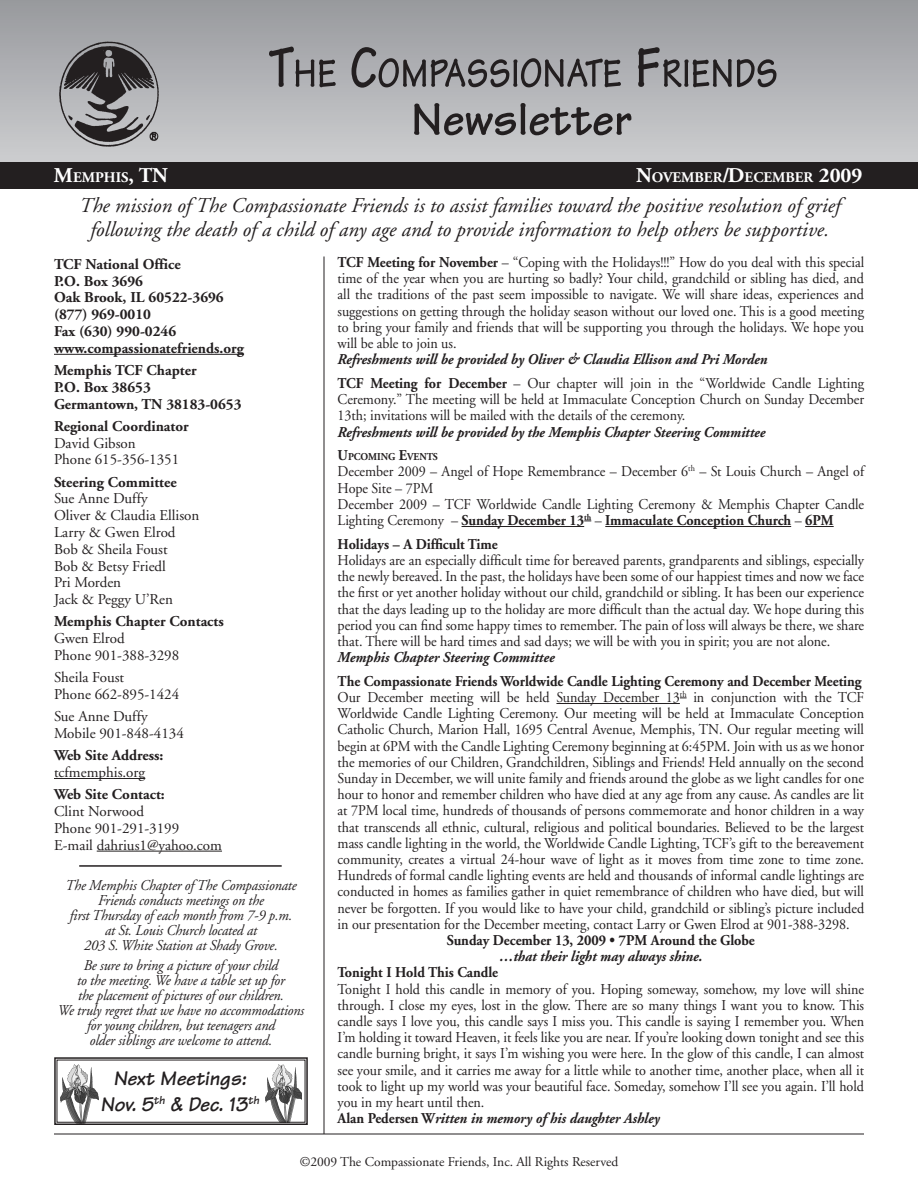
<style>
.page{position:relative;width:918px;height:1188px;background:#fff}
.page>*{position:absolute;margin:0;border:0;box-sizing:border-box;transform-origin:0 0}
.t1{font:italic 21px/24px "Adobe Garamond";color:#231f20;text-align:center}
.t2{font:italic 700 21px/25.5px "Tekton";color:#231f20;text-align:center}
.t3{font:15px/16.2px "Adobe Garamond";letter-spacing:-.005em;color:#231f20;scale:.94 1}
.t4{font:italic 15px/15px "Adobe Garamond";letter-spacing:-.01em;color:#231f20;text-align:center;scale:.95 1}
.t5{font:15px/16.8px "Adobe Garamond";letter-spacing:-.005em;color:#231f20}
.t6{font:italic 700 15px/23.7px "Adobe Garamond";letter-spacing:-.005em;color:#231f20;scale:.94 1}
.t7{font:700 15px/16.8px "Adobe Garamond";color:#231f20}
.t8{font:700 15px "Adobe Garamond";color:#231f20;scale:.94 1}
.t9{font:700 14.7px "Adobe Garamond";color:#fff}
.t10{font:13.5px "Adobe Garamond";color:#231f20}
.t11{font:700 10.5px "Adobe Garamond";letter-spacing:-.005em;color:#231f20;scale:.94 1}
.s1{font-size:21px}
.s2{font-weight:700}
.s3{font-style:normal}
.s4{font-weight:400;font-style:normal}
.s5{font-size:15px}
.s6{font-weight:700;font-style:italic}
</style>
<div class="page">
<div style="left:0;top:0;width:918px;height:176px;background:linear-gradient(to bottom,#98999d,#d1d1d4)"></div>
<hr style="left:54px;top:354px;width:190px;height:1px;background:#231f20">
<hr style="left:54px;top:778px;width:91px;height:1px;background:#231f20">
<hr style="left:97px;top:851px;width:125px;height:1px;background:#231f20">
<div style="left:0;top:162px;width:918px;height:27px;background:#231f20"></div>
<img style="left:33px;top:32px;width:151px;height:118px">
<svg style="left:269px;top:47px;width:507px;height:41px;background:#8a8a8d"></svg>
<svg style="left:414px;top:103px;width:217px;height:32px;background:#89888a"></svg>
<hr style="left:324px;top:256px;width:1px;height:878px;background:#231f20">
<hr style="left:79px;top:865px;width:203px;height:2px;background:#231f20">
<svg style="left:54px;top:1057px;width:254px;height:68px"></svg>
<div style="left:57px;top:1060px;width:248px;height:63px;border:1px solid #231f20"></div>
<hr style="left:54px;top:1134px;width:810px;height:1px;background:#231f20">
<hr style="left:462px;top:526px;width:122px;height:1px;background:#231f20">
<hr style="left:605px;top:526px;width:186px;height:1px;background:#231f20">
<svg style="left:805px;top:526px;width:29px;height:1px"></svg>
<hr style="left:556px;top:703px;width:124px;height:1px;background:#231f20">
<p class="t9" style="left:54px;top:169px;width:116px"><span class="s1">M</span>EMPHIS<span class="s1">, TN</span></p>
<p class="t9" style="left:636px;top:169px;width:228px"><span class="s1">N</span>OVEMBER<span class="s1">/D</span>ECEMBER <span class="s1">2009</span></p>
<h1 class="t1" style="left:78px;top:194px;width:763px">The mission of The Compassionate Friends is to assist families toward the positive resolution of grief following the death of a child of any age and to provide information to help others be supportive.</h1>
<p class="t7" style="left:54px;top:256px;width:192px">TCF National Office<br>P.O. Box 3696<br>Oak Brook, IL 60522-3696 (877) 969-0010<br>Fax (630) 990-0246 www.compassionatefriends.org</p>
<p class="t7" style="left:54px;top:362px;width:189px">Memphis TCF Chapter<br>P.O. Box 38653<br>Germantown, TN 38183-0653</p>
<p class="t7" style="left:54px;top:418px;width:136px">Regional Coordinator</p>
<p class="t5" style="left:54px;top:435px;width:127px">David Gibson<br>Phone 615-356-1351</p>
<p class="t7" style="left:54px;top:474px;width:124px">Steering Committee</p>
<p class="t5" style="left:54px;top:491px;width:147px">Sue Anne Duffy<br>Oliver &amp; Claudia Ellison<br>Larry &amp; Gwen Elrod<br>Bob &amp; Sheila Foust<br>Bob &amp; Betsy Friedl<br>Pri Morden<br>Jack &amp; Peggy U’Ren</p>
<p class="t7" style="left:54px;top:614px;width:171px">Memphis Chapter Contacts</p>
<p class="t5" style="left:54px;top:630px;width:127px">Gwen Elrod<br>Phone 901-388-3298</p>
<p class="t5" style="left:54px;top:669px;width:127px">Sheila Foust<br>Phone 662-895-1424</p>
<p class="t5" style="left:54px;top:708px;width:131px">Sue Anne Duffy<br>Mobile 901-848-4134</p>
<p class="t7" style="left:54px;top:747px;width:111px">Web Site Address:</p>
<p class="t5" style="left:54px;top:764px;width:93px">tcfmemphis.org</p>
<p class="t7" style="left:54px;top:786px;width:112px">Web Site Contact:</p>
<p class="t5" style="left:54px;top:803px;width:170px">Clint Norwood<br>Phone 901-291-3199<br>E-mail dahrius1@yahoo.com</p>
<p class="t4" style="left:65px;top:878px;width:245px">The Memphis Chapter of The Compassionate Friends conducts meetings on the<br>first Thursday of each month from 7-9 p.m. at St. Louis Church located at<br>203 S. White Station at Shady Grove.</p>
<p class="t4" style="left:57px;top:959px;width:261px">Be sure to bring a picture of your child<br>to the meeting. We have a table set up for<br>the placement of pictures of our children.<br>We truly regret that we have no accommodations for young children, but teenagers and<br>older siblings are welcome to attend.</p>
<h1 class="t2" style="left:101px;top:1066px;width:160px">Next Meetings:<br>Nov. 5<sup>th</sup> &amp; Dec. 13<sup>th</sup></h1>
<p class="t3" style="left:338px;top:255px;width:562px;text-align:justify"><span class="s2">TCF Meeting for November</span> – “Coping with the Holidays!!!” How do you deal with this special time of the year when you are hurting so badly? Your child, grandchild or sibling has died, and all the traditions of the past seem impossible to navigate. We will share ideas, experiences and suggestions on getting through the holiday season without our loved one. This is a good meeting to bring your family and friends that will be supporting you through the holidays. We hope you will be able to join us.</p>
<p class="t6" style="left:338px;top:348px;width:562px">Refreshments will be provided by Oliver &amp; Claudia Ellison and Pri Morden<br><span class="s3">TCF Meeting for December</span> <span class="s4">– Our chapter will join in the “Worldwide Candle Lighting</span></p>
<p class="t3" style="left:338px;top:392px;width:562px">Ceremony.” The meeting will be held at Immaculate Conception Church on Sunday December<br>13th; invitations will be mailed with the details of the ceremony.</p>
<p class="t6" style="left:338px;top:420px;width:457px">Refreshments will be provided by the Memphis Chapter Steering Committee</p>
<p class="t11" style="left:338px;top:451px;width:108px"><span class="s5">U</span>PCOMING <span class="s5">E</span>VENTS</p>
<p class="t3" style="left:338px;top:464px;width:562px">December 2009 – Angel of Hope Remembrance – December 6<sup>th</sup> – St Louis Church – Angel of Hope Site – 7PM<br>December 2009 – TCF Worldwide Candle Lighting Ceremony &amp; Memphis Chapter Candle Lighting Ceremony – <span class="s2">Sunday December 13</span><sup>th</sup> – <span class="s2">Immaculate Conception Church</span> – <span class="s2">6PM</span></p>
<p class="t8" style="left:338px;top:536px;width:172px">Holidays – A Difficult Time</p>
<p class="t3" style="left:338px;top:552px;width:562px;text-align:justify">Holidays are an especially difficult time for bereaved parents, grandparents and siblings, especially the newly bereaved. In the past, the holidays have been some of our happiest times and now we face the first or yet another holiday without our child, grandchild or sibling. It has been our experience that the days leading up to the holiday are more difficult than the actual day. We hope during this period you can find some happy times to remember. The pain of loss will always be there, we share that. There will be hard times and sad days; we will be with you in spirit; you are not alone.</p>
<p class="t6" style="left:338px;top:646px;width:232px">Memphis Chapter Steering Committee</p>
<p class="t3" style="left:338px;top:673px;width:562px"><span class="s2">The Compassionate Friends Worldwide Candle Lighting Ceremony and December Meeting </span>Our December meeting will be held Sunday December 13<sup>th</sup> in conjunction with the TCF Worldwide Candle Lighting Ceremony. Our meeting will be held at Immaculate Conception Catholic Church, Marion Hall, 1695 Central Avenue, Memphis, TN. Our regular meeting will begin at 6PM with the Candle Lighting Ceremony beginning at 6:45PM. Join with us as we honor the memories of our Children, Grandchildren, Siblings and Friends! Held annually on the second Sunday in December, we will unite family and friends around the globe as we light candles for one hour to honor and remember children who have died at any age from any cause. As candles are lit at 7PM local time, hundreds of thousands of persons commemorate and honor children in a way that transcends all ethnic, cultural, religious and political boundaries. Believed to be the largest mass candle lighting in the world, the Worldwide Candle Lighting, TCF’s gift to the bereavement community, creates a virtual 24-hour wave of light as it moves from time zone to time zone.<br>Hundreds of formal candle lighting events are held and thousands of informal candle lightings are conducted in homes as families gather in quiet remembrance of children who have died, but will never be forgotten. If you would like to have your child, grandchild or sibling’s picture included in our presentation for the December meeting, contact Larry or Gwen Elrod at 901-388-3298.</p>
<p class="t8" style="left:447px;top:932px;width:329px">Sunday December 13, 2009 • 7PM Around the Globe</p>
<p class="t6" style="left:499px;top:945px;width:217px">…that their light may always shine.</p>
<p class="t8" style="left:338px;top:964px;width:172px">Tonight I Hold This Candle</p>
<p class="t3" style="left:338px;top:981px;width:562px">Tonight I hold this candle in memory of you. Hoping someway, somehow, my love will shine through. I close my eyes, lost in the glow. There are so many things I want you to know. This candle says I love you, this candle says I miss you. This candle is saying I remember you. When I’m holding it toward Heaven, it feels like you are near. If you’re looking down tonight and see this candle burning bright, it says I’m wishing you were here. In the glow of this candle, I can almost see your smile, and it carries me away for a little while to another time, another place, when all it took to light up my world was your beautiful face. Someday, somehow I’ll see you again. I’ll hold you in my heart until then.<br><span class="s2">Alan Pedersen W</span><span class="s6">ritten in memory of his daughter Ashley</span></p>
<p class="t10" style="left:300px;top:1154px;width:320px">©2009 The Compassionate Friends, Inc. All Rights Reserved</p>
</div>
